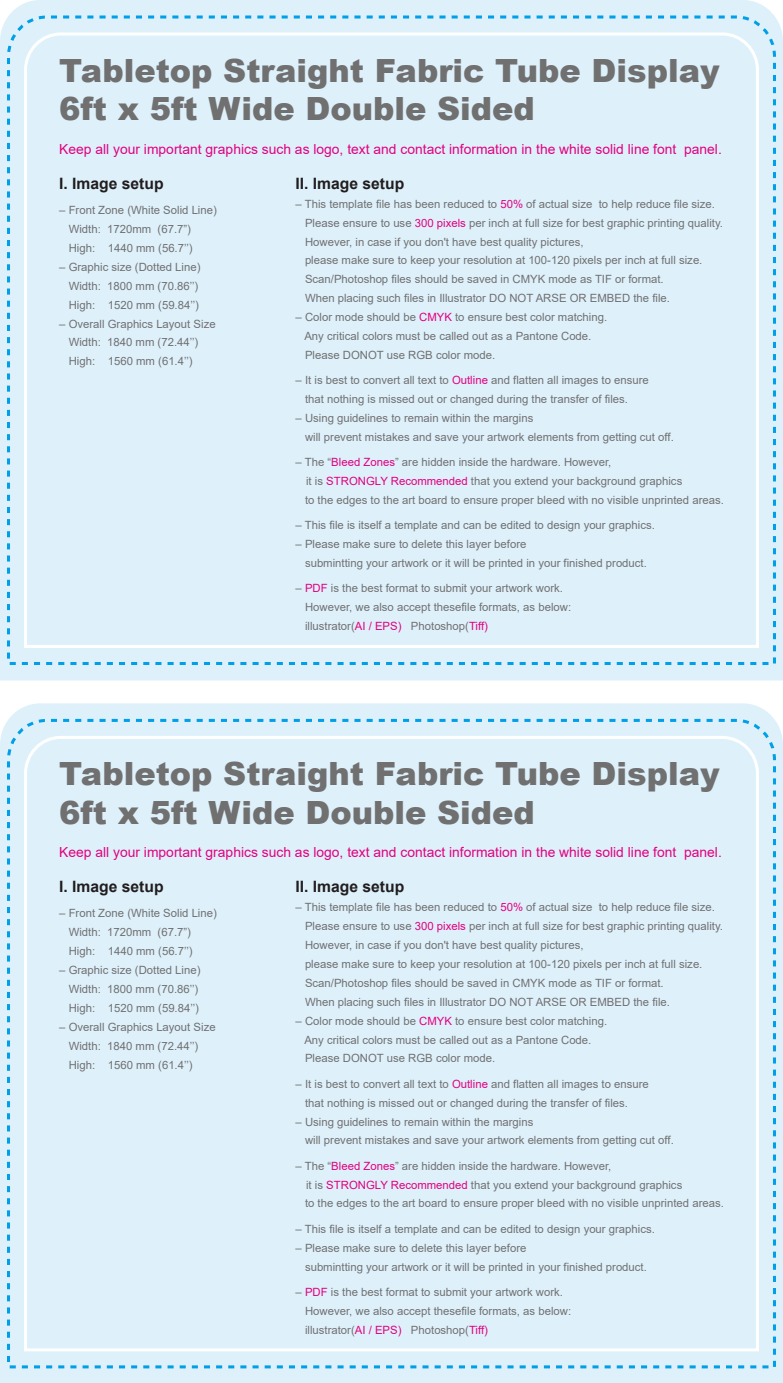
<style>
.page{position:relative;width:783px;height:1383px;background:#fff}
.page>*{position:absolute;margin:0;border:0;box-sizing:border-box;transform-origin:0 0}
.t1{font:900 31.98px/38.4px "Arial";color:#717071}
.t2{font:700 15.66px "Arial";color:#211d1e}
.t3{font:13.86px "Arial";color:#e3007f}
.t4{font:11.34px/18.9px "Arial";color:#717071}
.s1{color:#e3007f}
</style>
<div class="page">
<div style="left:0;top:0;width:782px;height:680px;background:#def1fb"></div>
<div style="left:5px;top:14px;width:772px;height:652px;background:#def1fb"></div>
<div style="left:0;top:703px;width:782px;height:680px;background:#def1fb"></div>
<div style="left:5px;top:717px;width:772px;height:653px;background:#def1fb"></div>
<h1 class="t1" style="left:59px;top:50px;width:661px">Tabletop Straight Fabric Tube Display<br>6ft x 5ft Wide Double Sided</h1>
<p class="t3" style="left:59px;top:139px;width:664px">Keep all your important graphics such as logo, text and contact information in the white solid line font panel.</p>
<h2 class="t2" style="left:295px;top:172px;width:110px">II. Image setup</h2>
<p class="t4" style="left:305px;top:194px;width:419px;text-indent:-9px">– This template file has been reduced to <span class="s1">50%</span> of actual size to help reduce file size.<br>Please ensure to use <span class="s1">300 pixels</span> per inch at full size for best graphic printing quality.<br>However, in case if you don't have best quality pictures,<br>please make sure to keep your resolution at 100-120 pixels per inch at full size.<br>Scan/Photoshop files should be saved in CMYK mode as TIF or format.<br>When placing such files in Illustrator DO NOT ARSE OR EMBED the file.</p>
<p class="t4" style="left:304px;top:308px;width:304px;text-indent:-9px">– Color mode should be <span class="s1">CMYK</span> to ensure best color matching.<br>Any critical colors must be called out as a Pantone Code.<br>Please DONOT use RGB color mode.</p>
<p class="t4" style="left:305px;top:371px;width:345px;text-indent:-9px">– It is best to convert all text to <span class="s1">Outline</span> and flatten all images to ensure that nothing is missed out or changed during the transfer of files.</p>
<p class="t4" style="left:305px;top:408px;width:370px;text-indent:-9px">– Using guidelines to remain within the margins<br>will prevent mistakes and save your artwork elements from getting cut off.</p>
<p class="t4" style="left:305px;top:453px;width:420px;text-indent:-9px">– The “<span class="s1">Bleed Zones</span>” are hidden inside the hardware. However,<br>it is <span class="s1">STRONGLY Recommended</span> that you extend your background graphics<br>to the edges to the art board to ensure proper bleed with no visible unprinted areas.</p>
<p class="t4" style="left:295px;top:516px;width:361px">– This file is itself a template and can be edited to design your graphics.</p>
<p class="t4" style="left:305px;top:535px;width:343px;text-indent:-9px">– Please make sure to delete this layer before<br>submintting your artwork or it will be printed in your finished product.</p>
<p class="t4" style="left:305px;top:579px;width:267px;text-indent:-9px">– <span class="s1">PDF</span> is the best format to submit your artwork work.<br>However, we also accept thesefile formats, as below: illustrator(<span class="s1">AI / EPS)</span> Photoshop(<span class="s1">Tiff)</span></p>
<h2 class="t2" style="left:59px;top:172px;width:106px">I. Image setup</h2>
<p class="t4" style="left:69px;top:200px;width:150px;text-indent:-9px">– Front Zone (White Solid Line)<br>Width: 1720mm (67.7”)<br>High: 1440 mm (56.7’’)</p>
<p class="t4" style="left:69px;top:257px;width:133px;text-indent:-9px">– Graphic size (Dotted Line)<br>Width: 1800 mm (70.86’’)<br>High: 1520 mm (59.84’’)</p>
<p class="t4" style="left:69px;top:314px;width:148px;text-indent:-9px">– Overall Graphics Layout Size<br>Width: 1840 mm (72.44’’)<br>High: 1560 mm (61.4’’)</p>
<h1 class="t1" style="left:59px;top:753px;width:661px">Tabletop Straight Fabric Tube Display<br>6ft x 5ft Wide Double Sided</h1>
<p class="t3" style="left:59px;top:843px;width:664px">Keep all your important graphics such as logo, text and contact information in the white solid line font panel.</p>
<h2 class="t2" style="left:295px;top:875px;width:110px">II. Image setup</h2>
<p class="t4" style="left:305px;top:897px;width:419px;text-indent:-9px">– This template file has been reduced to <span class="s1">50%</span> of actual size to help reduce file size.<br>Please ensure to use <span class="s1">300 pixels</span> per inch at full size for best graphic printing quality.<br>However, in case if you don't have best quality pictures,<br>please make sure to keep your resolution at 100-120 pixels per inch at full size.<br>Scan/Photoshop files should be saved in CMYK mode as TIF or format.<br>When placing such files in Illustrator DO NOT ARSE OR EMBED the file.</p>
<p class="t4" style="left:304px;top:1011px;width:304px;text-indent:-9px">– Color mode should be <span class="s1">CMYK</span> to ensure best color matching.<br>Any critical colors must be called out as a Pantone Code.<br>Please DONOT use RGB color mode.</p>
<p class="t4" style="left:305px;top:1074px;width:345px;text-indent:-9px">– It is best to convert all text to <span class="s1">Outline</span> and flatten all images to ensure that nothing is missed out or changed during the transfer of files.</p>
<p class="t4" style="left:305px;top:1112px;width:370px;text-indent:-9px">– Using guidelines to remain within the margins<br>will prevent mistakes and save your artwork elements from getting cut off.</p>
<p class="t4" style="left:305px;top:1156px;width:420px;text-indent:-9px">– The “<span class="s1">Bleed Zones</span>” are hidden inside the hardware. However,<br>it is <span class="s1">STRONGLY Recommended</span> that you extend your background graphics<br>to the edges to the art board to ensure proper bleed with no visible unprinted areas.</p>
<p class="t4" style="left:295px;top:1219px;width:361px">– This file is itself a template and can be edited to design your graphics.</p>
<p class="t4" style="left:305px;top:1238px;width:343px;text-indent:-9px">– Please make sure to delete this layer before<br>submintting your artwork or it will be printed in your finished product.</p>
<p class="t4" style="left:305px;top:1282px;width:267px;text-indent:-9px">– <span class="s1">PDF</span> is the best format to submit your artwork work.<br>However, we also accept thesefile formats, as below: illustrator(<span class="s1">AI / EPS)</span> Photoshop(<span class="s1">Tiff)</span></p>
<h2 class="t2" style="left:59px;top:875px;width:106px">I. Image setup</h2>
<p class="t4" style="left:69px;top:904px;width:150px;text-indent:-9px">– Front Zone (White Solid Line)<br>Width: 1720mm (67.7”)<br>High: 1440 mm (56.7’’)</p>
<p class="t4" style="left:69px;top:960px;width:133px;text-indent:-9px">– Graphic size (Dotted Line)<br>Width: 1800 mm (70.86’’)<br>High: 1520 mm (59.84’’)</p>
<p class="t4" style="left:69px;top:1017px;width:148px;text-indent:-9px">– Overall Graphics Layout Size<br>Width: 1840 mm (72.44’’)<br>High: 1560 mm (61.4’’)</p>
</div>
